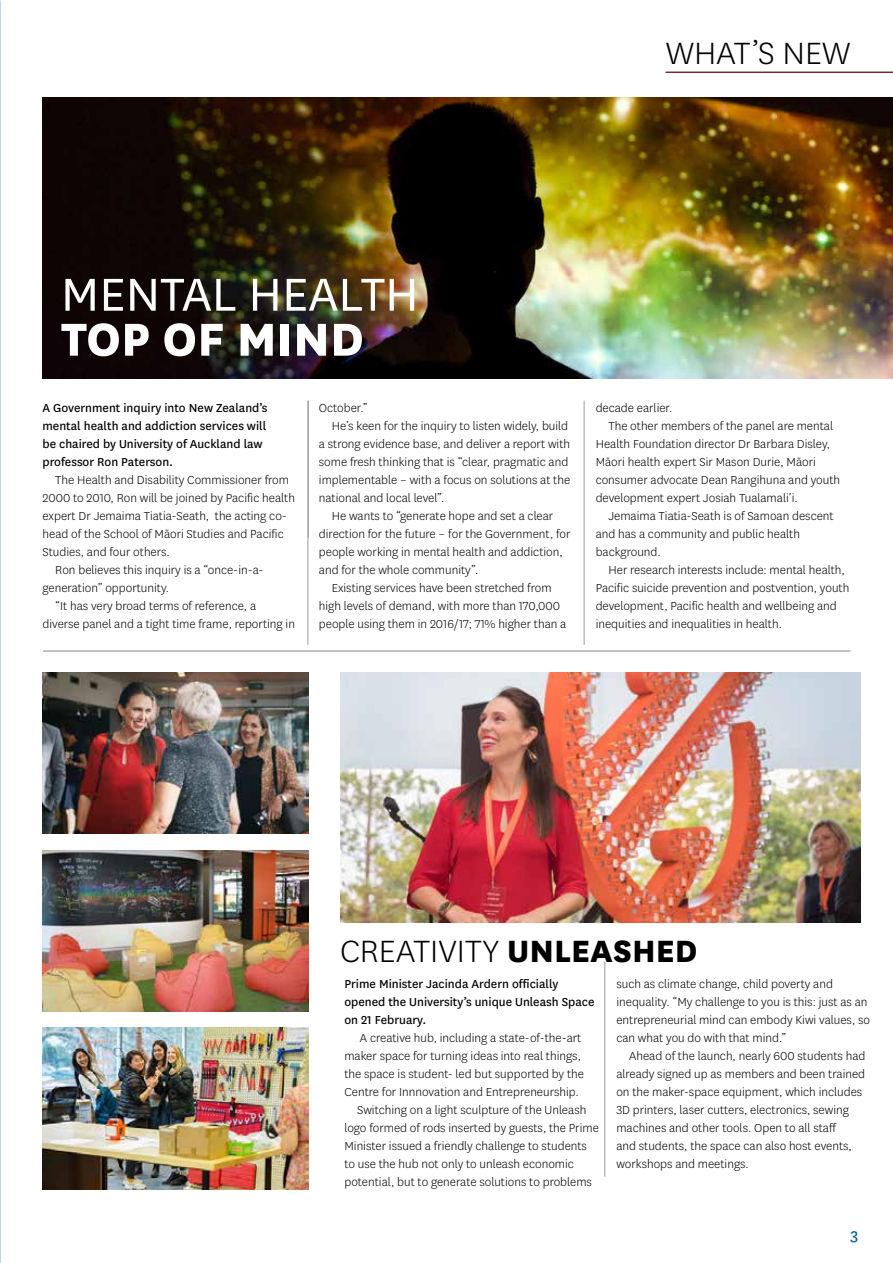
<style>
.page{position:relative;width:893px;height:1263px;background:#fff}
.page>*{position:absolute;margin:0;border:0;box-sizing:border-box;transform-origin:0 0}
.t1{font:54px "National";color:#fff}
.t2{font:800 54px "National";color:#fff}
.t3{font:300 36px "National";color:#000}
.t4{font:18px "National";color:#005ea0}
.t5{font:300 13.5px/18px "National";color:#000}
.t6{font:13.5px/18px "National";color:#000}
.s1{font-weight:800}
</style>
<div class="page">
<hr style="left:0;top:0;width:1px;height:1263px;background:#005ea0">
<hr style="left:0;top:30px;width:1px;height:34px;background:#000">
<hr style="left:666px;top:72px;width:227px;height:1px;background:#991712">
<hr style="left:43px;top:651px;width:807px;height:1px;background:#878787">
<img style="left:43px;top:98px;width:850px;height:281px">
<hr style="left:584px;top:401px;width:1px;height:244px;background:#9d9d9c">
<hr style="left:308px;top:401px;width:1px;height:244px;background:#9d9d9c">
<hr style="left:605px;top:961px;width:1px;height:215px;background:#9d9d9c">
<img style="left:43px;top:672px;width:265px;height:162px">
<img style="left:43px;top:851px;width:265px;height:161px">
<img style="left:43px;top:1028px;width:265px;height:161px">
<img style="left:340px;top:672px;width:521px;height:250px">
<h2 class="t3" style="left:666px;top:30px;width:186px">WHAT’S NEW</h2>
<h1 class="t1" style="left:61px;top:259px;width:359px">MENTAL HEALTH</h1>
<h1 class="t2" style="left:61px;top:300px;width:305px">TOP OF MIND</h1>
<p class="t6" style="left:43px;top:398px;width:226px">A Government inquiry into New Zealand’s mental health and addiction services will be chaired by University of Auckland law professor Ron Paterson.</p>
<p class="t5" style="left:55px;top:471px;width:235px">The Health and Disability Commissioner from</p>
<p class="t5" style="left:43px;top:489px;width:254px">2000 to 2010, Ron will be joined by Pacific health</p>
<p class="t5" style="left:43px;top:507px;width:246px">expert Dr Jemaima Tiatia-Seath, the acting co-</p>
<p class="t5" style="left:43px;top:525px;width:243px">head of the School of Māori Studies and Pacific</p>
<p class="t5" style="left:43px;top:543px;width:129px">Studies, and four others.</p>
<p class="t5" style="left:55px;top:561px;width:210px">Ron believes this inquiry is a “once-in-a-</p>
<p class="t5" style="left:43px;top:579px;width:128px">generation” opportunity.</p>
<p class="t5" style="left:55px;top:597px;width:202px">“It has very broad terms of reference, a</p>
<p class="t5" style="left:43px;top:615px;width:254px">diverse panel and a tight time frame, reporting in</p>
<p class="t5" style="left:319px;top:399px;width:50px">October.”</p>
<p class="t5" style="left:332px;top:417px;width:238px">He’s keen for the inquiry to listen widely, build</p>
<p class="t5" style="left:319px;top:435px;width:253px">a strong evidence base, and deliver a report with</p>
<p class="t5" style="left:319px;top:453px;width:251px">some fresh thinking that is “clear, pragmatic and</p>
<p class="t5" style="left:319px;top:471px;width:253px">implementable – with a focus on solutions at the</p>
<p class="t5" style="left:319px;top:489px;width:127px">national and local level”.</p>
<p class="t5" style="left:332px;top:507px;width:223px">He wants to “generate hope and set a clear</p>
<p class="t5" style="left:319px;top:525px;width:253px">direction for the future – for the Government, for</p>
<p class="t5" style="left:319px;top:543px;width:245px">people working in mental health and addiction,</p>
<p class="t5" style="left:319px;top:561px;width:161px">and for the whole community”.</p>
<p class="t5" style="left:332px;top:579px;width:221px">Existing services have been stretched from</p>
<p class="t5" style="left:319px;top:597px;width:243px">high levels of demand, with more than 170,000</p>
<p class="t5" style="left:319px;top:615px;width:249px">people using them in 2016/17; 71% higher than a</p>
<p class="t5" style="left:596px;top:399px;width:78px">decade earlier.</p>
<p class="t5" style="left:608px;top:417px;width:226px">The other members of the panel are mental</p>
<p class="t5" style="left:596px;top:435px;width:236px">Health Foundation director Dr Barbara Disley,</p>
<p class="t5" style="left:596px;top:453px;width:222px">Māori health expert Sir Mason Durie, Māori</p>
<p class="t5" style="left:596px;top:471px;width:246px">consumer advocate Dean Rangihuna and youth</p>
<p class="t5" style="left:596px;top:489px;width:204px">development expert Josiah Tualamali’i.</p>
<p class="t5" style="left:608px;top:507px;width:227px">Jemaima Tiatia-Seath is of Samoan descent</p>
<p class="t5" style="left:596px;top:525px;width:206px">and has a community and public health</p>
<p class="t5" style="left:596px;top:543px;width:67px">background.</p>
<p class="t5" style="left:608px;top:561px;width:238px">Her research interests include: mental health,</p>
<p class="t5" style="left:596px;top:579px;width:255px">Pacific suicide prevention and postvention, youth</p>
<p class="t5" style="left:596px;top:597px;width:243px">development, Pacific health and wellbeing and</p>
<p class="t5" style="left:596px;top:615px;width:188px">inequities and inequalities in health.</p>
<h2 class="t3" style="left:340px;top:929px;width:359px">CREATIVITY <span class="s1">UNLEASHED</span></h2>
<p class="t5" style="left:616px;top:975px;width:255px">such as climate change, child poverty and inequality. “My challenge to you is this: just as an entrepreneurial mind can embody Kiwi values, so can what you do with that mind.”</p>
<p class="t5" style="left:616px;top:1047px;width:250px;text-indent:13px">Ahead of the launch, nearly 600 students had already signed up as members and been trained on the maker-space equipment, which includes 3D printers, laser cutters, electronics, sewing machines and other tools. Open to all staff<br>and students, the space can also host events, workshops and meetings.</p>
<p class="t6" style="left:344px;top:974px;width:252px">Prime Minister Jacinda Ardern officially opened the University’s unique Unleash Space on 21 February.</p>
<p class="t5" style="left:360px;top:1029px;width:223px">A creative hub, including a state-of-the-art</p>
<p class="t5" style="left:344px;top:1047px;width:238px">maker space for turning ideas into real things,</p>
<p class="t5" style="left:344px;top:1065px;width:241px">the space is student- led but supported by the</p>
<p class="t5" style="left:344px;top:1083px;width:236px">Centre for Innnovation and Entrepreneurship.</p>
<p class="t5" style="left:357px;top:1101px;width:231px">Switching on a light sculpture of the Unleash</p>
<p class="t5" style="left:344px;top:1119px;width:256px">logo formed of rods inserted by guests, the Prime</p>
<p class="t5" style="left:344px;top:1137px;width:244px">Minister issued a friendly challenge to students</p>
<p class="t5" style="left:344px;top:1155px;width:231px">to use the hub not only to unleash economic</p>
<p class="t5" style="left:344px;top:1173px;width:249px">potential, but to generate solutions to problems</p>
<h3 class="t4" style="left:850px;top:1223px;width:10px">3</h3>
</div>
